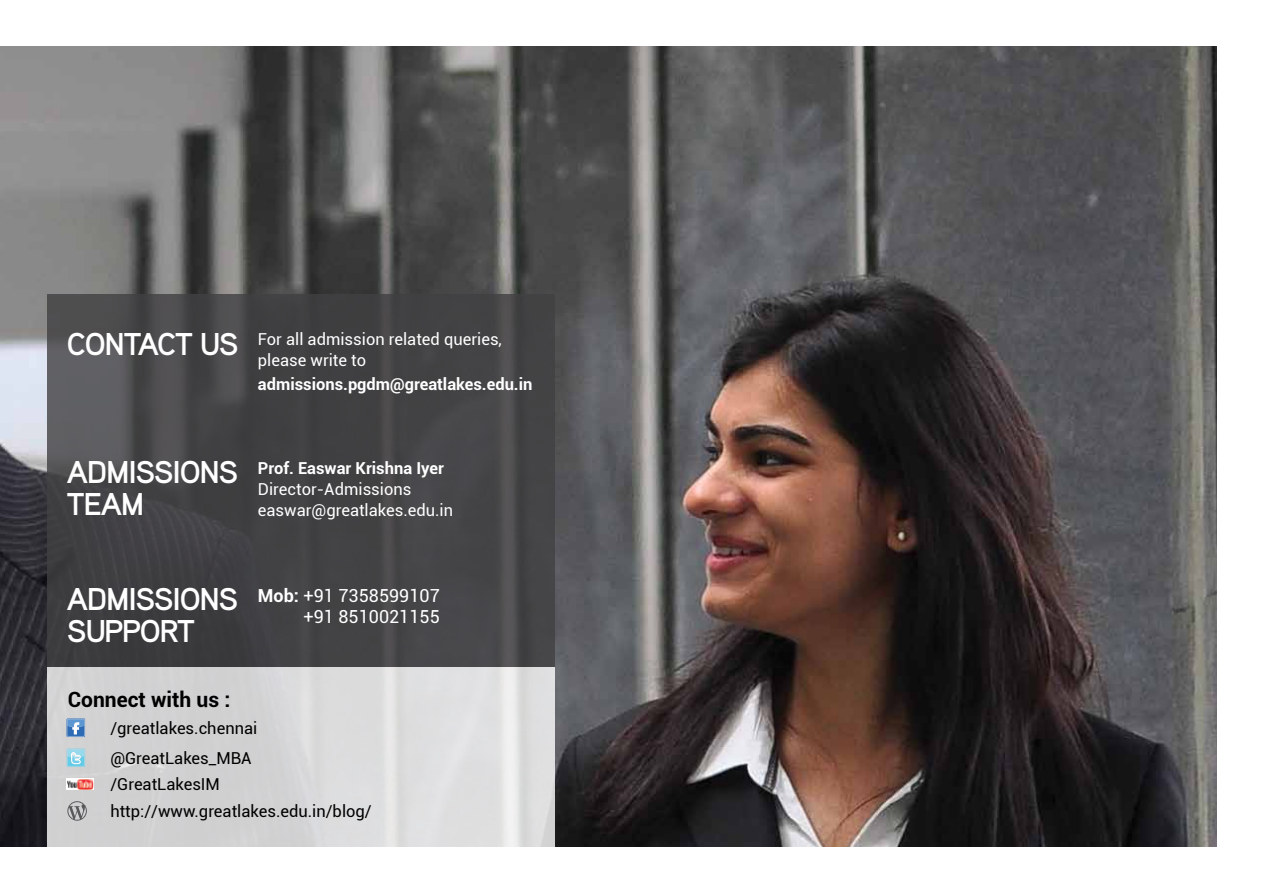
<style>
.page{position:relative;width:1263px;height:893px;background:#fff}
.page>*{position:absolute;margin:0;border:0;box-sizing:border-box;transform-origin:0 0}
.t1{font:700 31.5px/31.5px "Aaux Pro";letter-spacing:-.04em;color:#fff}
.t2{font:700 21px "Roboto";color:#000}
.t3{font:18px/21px "Roboto";color:#fff;text-align:right}
.t4{font:16.5px/21px "Roboto";color:#fff}
.t5{font:16.5px "Roboto";color:#000}
.t6{font:700 16.5px "Roboto";color:#fff}
.s1{font-weight:700}
</style>
<div class="page">
<img style="left:0;top:47px;width:1216px;height:799px">
<div style="left:47px;top:294px;width:507px;height:373px;background:#414042"></div>
<div style="left:47px;top:667px;width:507px;height:179px;background:#d8d8d9"></div>
<svg style="left:67px;top:801px;width:20px;height:20px"></svg>
<img style="left:67px;top:778px;width:26px;height:12px">
<div style="left:79px;top:759px;width:16px;height:15px;background:#d0cfd1"></div>
<svg style="left:67px;top:749px;width:18px;height:18px"></svg>
<svg style="left:66px;top:718px;width:19px;height:19px"></svg>
<p class="t1" style="left:67px;top:327px;width:173px">CONTACT US</p>
<p class="t4" style="left:258px;top:328px;width:245px">For all admission related queries, please write to</p>
<p class="t6" style="left:258px;top:373px;width:276px">admissions.pgdm@greatlakes.edu.in</p>
<p class="t1" style="left:67px;top:456px;width:173px">ADMISSIONS<br>TEAM</p>
<p class="t6" style="left:258px;top:456px;width:188px">Prof. Easwar Krishna Iyer</p>
<p class="t4" style="left:258px;top:478px;width:155px">Director-Admissions</p>
<p class="t4" style="left:258px;top:499px;width:197px">easwar@greatlakes.edu.in</p>
<p class="t1" style="left:67px;top:583px;width:173px">ADMISSIONS<br>SUPPORT</p>
<p class="t3" style="left:258px;top:584px;width:183px"><span class="s1">Mob:</span> +91 7358599107 +91 8510021155</p>
<p class="t2" style="left:68px;top:685px;width:164px">Connect with us :</p>
<p class="t5" style="left:110px;top:716px;width:148px">/greatlakes.chennai</p>
<p class="t5" style="left:110px;top:746px;width:143px">@GreatLakes_MBA</p>
<p class="t5" style="left:110px;top:800px;width:263px">http://www.greatlakes.edu.in/blog/</p>
<p class="t5" style="left:110px;top:773px;width:111px">/GreatLakesIM</p>
</div>
